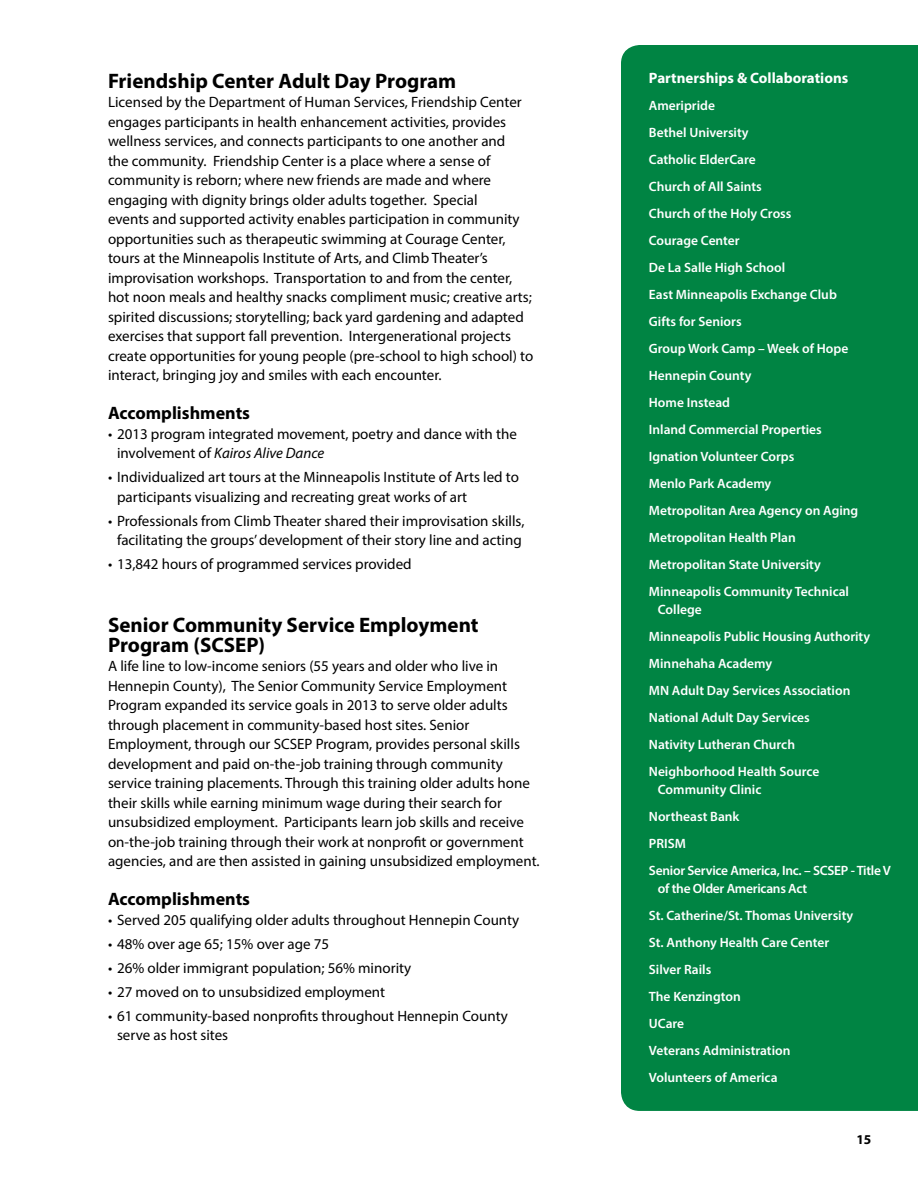
<style>
.page{position:relative;width:918px;height:1188px;background:#fff}
.page>*{position:absolute;margin:0;border:0;box-sizing:border-box;transform-origin:0 0}
.t1{font:700 21px/19.5px "Myriad Pro";color:#000}
.t2{font:700 18px "Myriad Pro";color:#000}
.t3{font:15px/19.5px "Myriad Pro";color:#000}
.t4{font:700 15px "Myriad Pro";color:#fff}
.t5{font:600 13.5px/27px "Myriad Pro";color:#fff}
.t6{font:700 13.5px "Myriad Pro";color:#000}
.s1{font-style:italic}
</style>
<div class="page">
<div style="left:621px;top:45px;width:297px;height:1066px;background:#008443"></div>
<h1 class="t1" style="left:108px;top:70px;width:350px">Friendship Center Adult Day Program</h1>
<p class="t3" style="left:108px;top:92px;width:427px">Licensed by the Department of Human Services, Friendship Center engages participants in health enhancement activities, provides wellness services, and connects participants to one another and<br>the community. Friendship Center is a place where a sense of community is reborn; where new friends are made and where engaging with dignity brings older adults together. Special<br>events and supported activity enables participation in community opportunities such as therapeutic swimming at Courage Center, tours at the Minneapolis Institute of Arts, and Climb Theater’s improvisation workshops. Transportation to and from the center, hot noon meals and healthy snacks compliment music; creative arts; spirited discussions; storytelling; back yard gardening and adapted exercises that support fall prevention. Intergenerational projects create opportunities for young people (pre-school to high school) to interact, bringing joy and smiles with each encounter.</p>
<p class="t2" style="left:108px;top:401px;width:144px">Accomplishments</p>
<p class="t3" style="left:117px;top:424px;width:401px;text-indent:-9px">• 2013 program integrated movement, poetry and dance with the involvement of <span class="s1">Kairos Alive Dance</span></p>
<p class="t3" style="left:117px;top:467px;width:404px;text-indent:-9px">• Individualized art tours at the Minneapolis Institute of Arts led to participants visualizing and recreating great works of art</p>
<p class="t3" style="left:108px;top:511px;width:418px;text-align:center">• Professionals from Climb Theater shared their improvisation skills, facilitating the groups’ development of their story line and acting</p>
<p class="t3" style="left:108px;top:554px;width:305px">• 13,842 hours of programmed services provided</p>
<h1 class="t1" style="left:108px;top:615px;width:372px">Senior Community Service Employment<br>Program (SCSEP)</h1>
<p class="t3" style="left:108px;top:656px;width:432px">A life line to low-income seniors (55 years and older who live in Hennepin County), The Senior Community Service Employment Program expanded its service goals in 2013 to serve older adults through placement in community-based host sites. Senior Employment, through our SCSEP Program, provides personal skills development and paid on-the-job training through community service training placements. Through this training older adults hone their skills while earning minimum wage during their search for unsubsidized employment. Participants learn job skills and receive on-the-job training through their work at nonprofit or government agencies, and are then assisted in gaining unsubsidized employment.</p>
<p class="t2" style="left:108px;top:887px;width:144px">Accomplishments</p>
<p class="t3" style="left:108px;top:910px;width:413px">• Served 205 qualifying older adults throughout Hennepin County</p>
<p class="t3" style="left:108px;top:934px;width:223px">• 48% over age 65; 15% over age 75</p>
<p class="t3" style="left:108px;top:958px;width:305px">• 26% older immigrant population; 56% minority</p>
<p class="t3" style="left:108px;top:982px;width:279px">• 27 moved on to unsubsidized employment</p>
<p class="t3" style="left:117px;top:1006px;width:392px;text-indent:-9px">• 61 community-based nonprofits throughout Hennepin County serve as host sites</p>
<p class="t4" style="left:649px;top:68px;width:201px">Partnerships &amp; Collaborations</p>
<p class="t5" style="left:649px;top:92px;width:211px">Ameripride<br>Bethel University<br>Catholic ElderCare<br>Church of All Saints<br>Church of the Holy Cross<br>Courage Center<br>De La Salle High School<br>East Minneapolis Exchange Club<br>Gifts for Seniors<br>Group Work Camp – Week of Hope<br>Hennepin County<br>Home Instead<br>Inland Commercial Properties<br>Ignation Volunteer Corps<br>Menlo Park Academy<br>Metropolitan Area Agency on Aging<br>Metropolitan Health Plan<br>Metropolitan State University<br>Minneapolis Community Technical</p>
<p class="t5" style="left:649px;top:596px;width:223px;text-indent:9px">College<br>Minneapolis Public Housing Authority<br>Minnehaha Academy<br>MN Adult Day Services Association<br>National Adult Day Services<br>Nativity Lutheran Church<br>Neighborhood Health Source</p>
<p class="t5" style="left:649px;top:776px;width:244px;text-indent:9px">Community Clinic<br>Northeast Bank<br>PRISM<br>Senior Service America, Inc. – SCSEP - Title V</p>
<p class="t5" style="left:649px;top:875px;width:206px;text-indent:9px">of the Older Americans Act<br>St. Catherine/St. Thomas University<br>St. Anthony Health Care Center<br>Silver Rails<br>The Kenzington<br>UCare<br>Veterans Administration<br>Volunteers of America</p>
<p class="t6" style="left:857px;top:1131px;width:16px">15</p>
</div>
